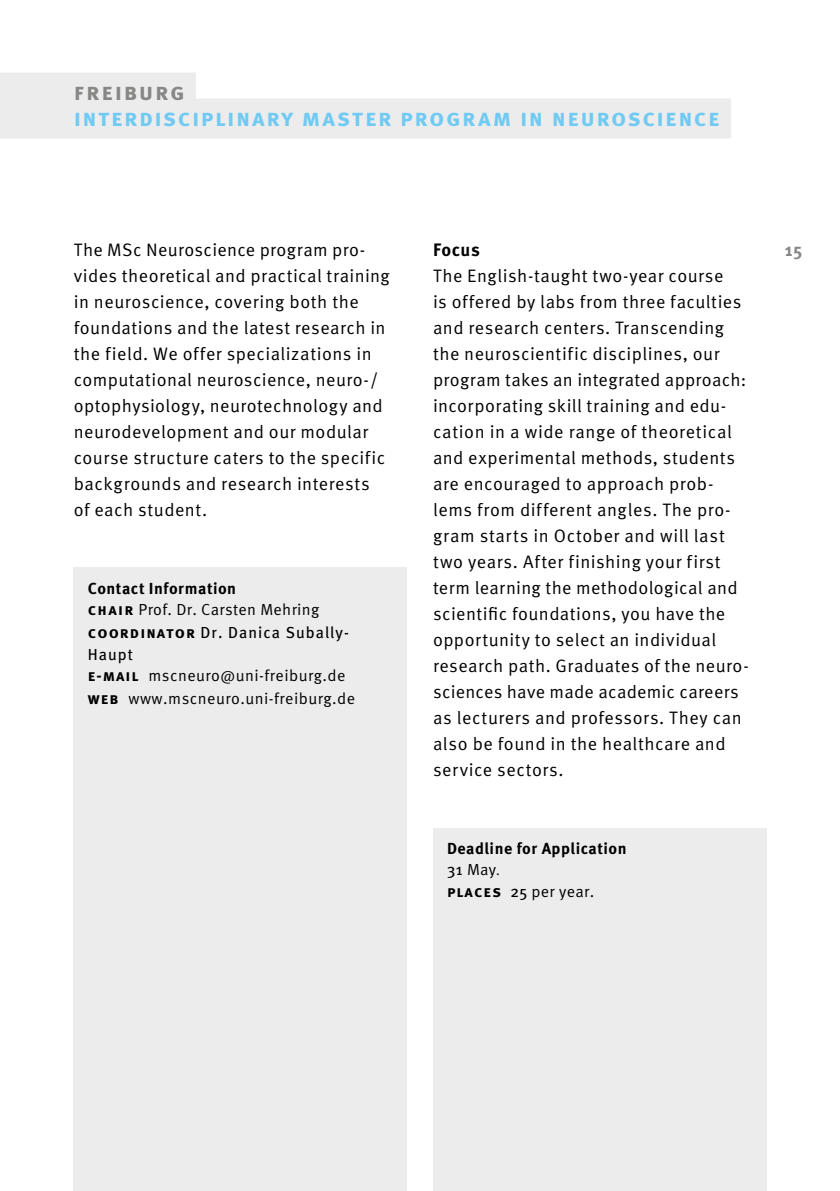
<style>
.page{position:relative;width:840px;height:1191px;background:#fff}
.page>*{position:absolute;margin:0;border:0;box-sizing:border-box;transform-origin:0 0}
.t1{font:700 24px "Meta Pro";letter-spacing:.06em;color:#70caf3}
.t2{font:700 24px "Meta Pro";letter-spacing:.065em;color:#878786}
.t3{font:18px/26px "Meta Pro Norm";letter-spacing:.025em;color:#000}
.t4{font:700 18px "Meta Pro";color:#000}
.t5{font:700 18px "Meta Pro";color:#878786}
.t6{font:16px/23px "Meta Pro Norm";letter-spacing:.03em;color:#000}
.t7{font:700 16px "Meta Pro";letter-spacing:.03em;color:#000}
.t8{font:16px/22px "Meta";letter-spacing:.065em;color:#000}
.s1{font-family:"Meta Pro";font-weight:700}
.s2{font-family:"Meta"}
.s3{font-family:"Minion Pro"}
</style>
<div class="page">
<div style="left:0;top:72px;width:196px;height:40px;background:#ececed"></div>
<div style="left:0;top:98px;width:730px;height:40px;background:#ececed"></div>
<div style="left:74px;top:568px;width:333px;height:623px;background:#ececed"></div>
<div style="left:433px;top:828px;width:332px;height:363px;background:#ececed"></div>
<h1 class="t2" style="left:74px;top:73px;width:109px">Freiburg</h1>
<h1 class="t1" style="left:74px;top:99px;width:647px">I nterdisc iplinary Master Program in N euroscience</h1>
<p class="t3" style="left:74px;top:235px;width:317px">The MSc Neuroscience program pro&shy;vides theoretical and practical training in neuroscience, covering both the foundations and the latest research in the field. We offer specializations in computational neuroscience, neuro- / optophysiology, neurotechnology and neurodevelopment and our modular course structure caters to the specific backgrounds and research interests of each student.</p>
<p class="t4" style="left:433px;top:235px;width:48px">Focus</p>
<p class="t3" style="left:433px;top:261px;width:317px">The English-taught two-year course<br>is offered by labs from three faculties and research centers. Transcending the neuroscientific disciplines, our program takes an integrated approach: incorporating skill training and edu&shy;cation in a wide range of theoretical and experimental methods, students are encouraged to approach prob&shy;lems from different angles. The pro&shy;gram starts in October and will last two years. After finishing your first term learning the methodological and scientific foundations, you have the opportunity to select an individual research path. Graduates of the neuro&shy;sciences have made academic careers as lecturers and professors. They can also be found in the healthcare and service sectors.</p>
<p class="t7" style="left:88px;top:576px;width:150px">Contact Information</p>
<p class="t6" style="left:88px;top:597px;width:233px"><span class="s1">Chair</span> Prof. Dr. Carsten Mehring</p>
<p class="t8" style="left:88px;top:621px;width:262px"><span class="s1">Coordinator</span> Dr. Danica Subally-<br>Haupt</p>
<p class="t6" style="left:88px;top:663px;width:269px"><span class="s1">e-mail</span> mscneuro@uni-freiburg.de<br><span class="s1">WeB</span> www.mscneuro.uni-freiburg.de</p>
<p class="t7" style="left:447px;top:836px;width:181px">Deadline for Application</p>
<p class="t6" style="left:447px;top:857px;width:149px;line-height:22px"><span class="s2">31</span> May<span class="s3">.<br></span><span class="s1">PlaCeS</span> <span class="s2">25</span> per year.</p>
<p class="t5" style="left:784px;top:235px;width:19px">15</p>
</div>
